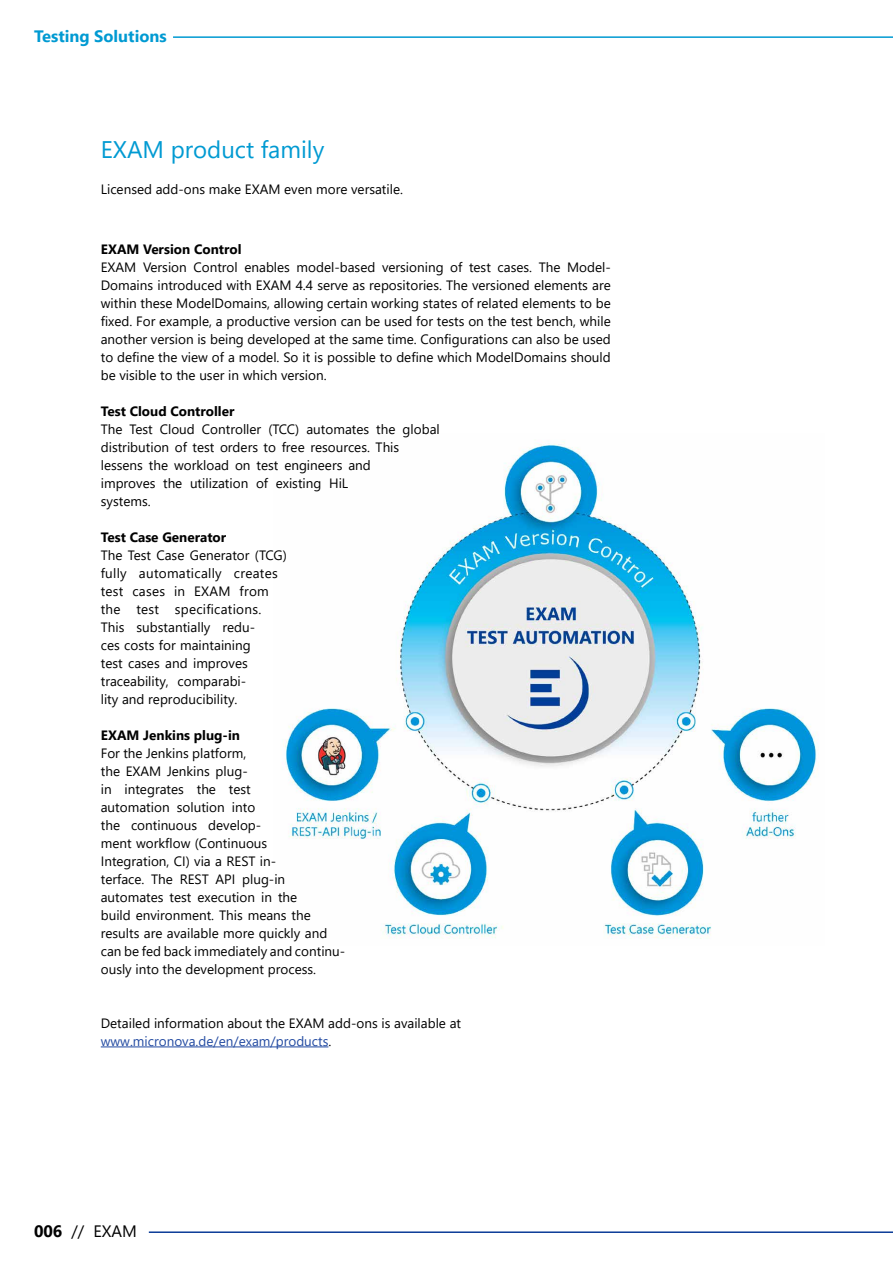
<style>
.page{position:relative;width:893px;height:1263px;background:#fff}
.page>*{position:absolute;margin:0;border:0;box-sizing:border-box;transform-origin:0 0}
.t1{font:24px "Segoe UI";color:#009ad2}
.t2{font:700 16.5px "Segoe UI";color:#009ad2}
.t3{font:16.5px "Segoe UI";color:#000}
.t4{font:13.5px/18px "Segoe UI";color:#000}
.t5{font:700 13.5px "Segoe UI";color:#000}
.s1{color:#234ba2}
.s2{font-weight:700}
</style>
<div class="page">
<hr style="left:149px;top:1231px;width:744px;height:2px;background:#0b3c97">
<hr style="left:173px;top:36px;width:720px;height:2px;background:#009ad2">
<hr style="left:101px;top:1046px;width:227px;height:1px;background:#234ba2">
<svg style="left:245px;top:415px;width:597px;height:597px"></svg>
<p class="t2" style="left:34px;top:20px;width:134px">Testing Solutions</p>
<h1 class="t1" style="left:101px;top:127px;width:225px">EXAM product family</h1>
<p class="t4" style="left:101px;top:179px;width:304px">Licensed add-ons make EXAM even more versatile.</p>
<p class="t5" style="left:101px;top:236px;width:142px">EXAM Version Control</p>
<p class="t4" style="left:101px;top:257px;width:512px;text-align:justify">EXAM Version Control enables model-based versioning of test cases. The Model-Domains introduced with EXAM 4.4 serve as repositories. The versioned elements are within these ModelDomains, allowing certain working states of related elements to be fixed. For example, a productive version can be used for tests on the test bench, while another version is being developed at the same time. Configurations can also be used to define the view of a model. So it is possible to define which ModelDomains should be visible to the user in which version.</p>
<p class="t5" style="left:101px;top:398px;width:135px">Test Cloud Controller</p>
<p class="t4" style="left:101px;top:419px;width:341px">The Test Cloud Controller (TCC) automates the global distribution of test orders to free resources. This lessens the workload on test engineers and<br>improves the utilization of existing HiL<br>systems.</p>
<p class="t5" style="left:101px;top:524px;width:127px">Test Case Generator</p>
<p class="t4" style="left:101px;top:545px;width:188px">The Test Case Generator (TCG) fully automatically creates test cases in EXAM from the test specifications.<br>This substantially redu-<br>ces costs for maintaining<br>test cases and improves traceability, comparabi-<br>lity and reproducibility.</p>
<p class="t5" style="left:101px;top:722px;width:141px">EXAM Jenkins plug-in</p>
<p class="t4" style="left:101px;top:743px;width:246px">For the Jenkins platform,<br>the EXAM Jenkins plug-<br>in integrates the test<br>automation solution into<br>the continuous develop-<br>ment workflow (Continuous<br>Integration, CI) via a REST in-<br>terface. The REST API plug-in automates test execution in the<br>build environment. This means the results are available more quickly and can be fed back immediately and continu&shy;ously into the development process.</p>
<p class="t4" style="left:101px;top:1012px;width:362px">Detailed information about the EXAM add-ons is available at <span class="s1">www.micronova.de/en/exam/products</span>.</p>
<p class="t3" style="left:34px;top:1216px;width:104px"><span class="s2">006</span> // EXAM</p>
</div>
